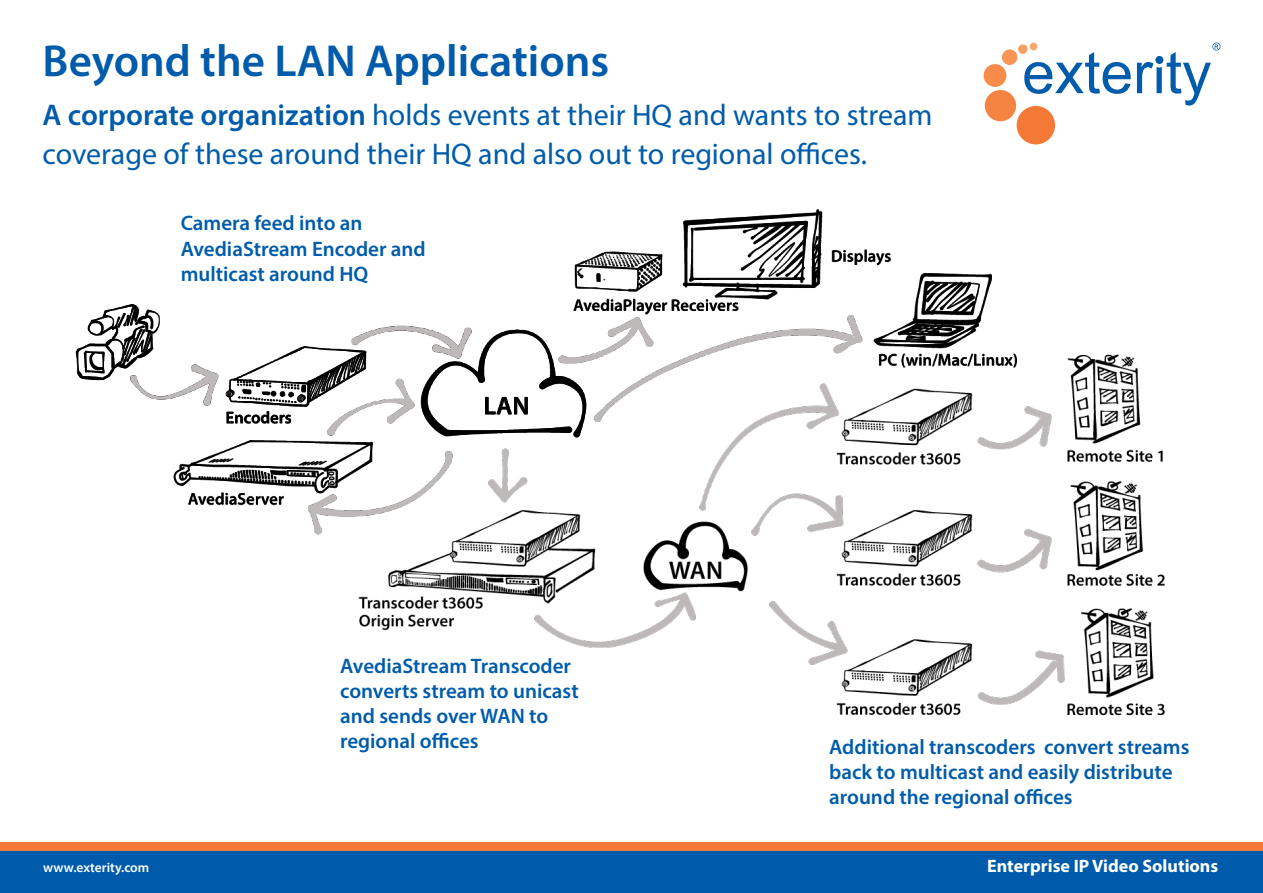
<style>
.page{position:relative;width:1263px;height:893px;background:#fff}
.page>*{position:absolute;margin:0;border:0;box-sizing:border-box;transform-origin:0 0}
.t1{font:600 45px "Myriad Pro";color:#005cab}
.t2{font:30px/39.6px "Myriad Pro";color:#005cab}
.t3{font:600 21px/25.2px "Myriad Pro";color:#005cab}
.t4{font:700 18px "Myriad Pro";color:#fff}
.t5{font:600 13.5px "Myriad Pro";color:#fff}
.s1{font-weight:600}
</style>
<div class="page">
<img style="left:75px;top:209px;width:1090px;height:507px">
<div style="left:0;top:850px;width:1263px;height:43px;background:#005cab"></div>
<div style="left:0;top:842px;width:1263px;height:8px;background:#f47937"></div>
<div style="left:1030px;top:43px;width:7px;height:7px;background:#f9a86d;border-radius:50%"></div>
<div style="left:1018px;top:44px;width:9px;height:10px;background:#f89f62;border-radius:50%"></div>
<div style="left:1002px;top:49px;width:15px;height:16px;background:#f79557;border-radius:50%"></div>
<div style="left:983px;top:64px;width:23px;height:23px;background:#f68c4c;border-radius:50%"></div>
<div style="left:985px;top:90px;width:31px;height:31px;background:#f58342;border-radius:50%"></div>
<div style="left:1017px;top:106px;width:38px;height:38px;background:#f47937;border-radius:50%"></div>
<svg style="left:1024px;top:52px;width:107px;height:42px"></svg>
<svg style="left:1137px;top:43px;width:83px;height:63px"></svg>
<p class="t1" style="left:43px;top:33px;width:568px">Beyond the LAN Applications</p>
<p class="t2" style="left:43px;top:94px;width:891px"><span class="s1">A corporate organization</span> holds events at their HQ and wants to stream coverage of these around their HQ and also out to regional offices.</p>
<p class="t3" style="left:181px;top:210px;width:247px">Camera feed into an<br>AvediaStream Encoder and multicast around HQ</p>
<p class="t3" style="left:340px;top:652px;width:240px">AvediaStream Transcoder converts stream to unicast and sends over WAN to regional offices</p>
<p class="t3" style="left:829px;top:733px;width:362px">Additional transcoders convert streams back to multicast and easily distribute around the regional offices</p>
<p class="t5" style="left:43px;top:858px;width:108px">www.exterity.com</p>
<p class="t4" style="left:987px;top:854px;width:233px">Enterprise IP Video Solutions</p>
</div>
